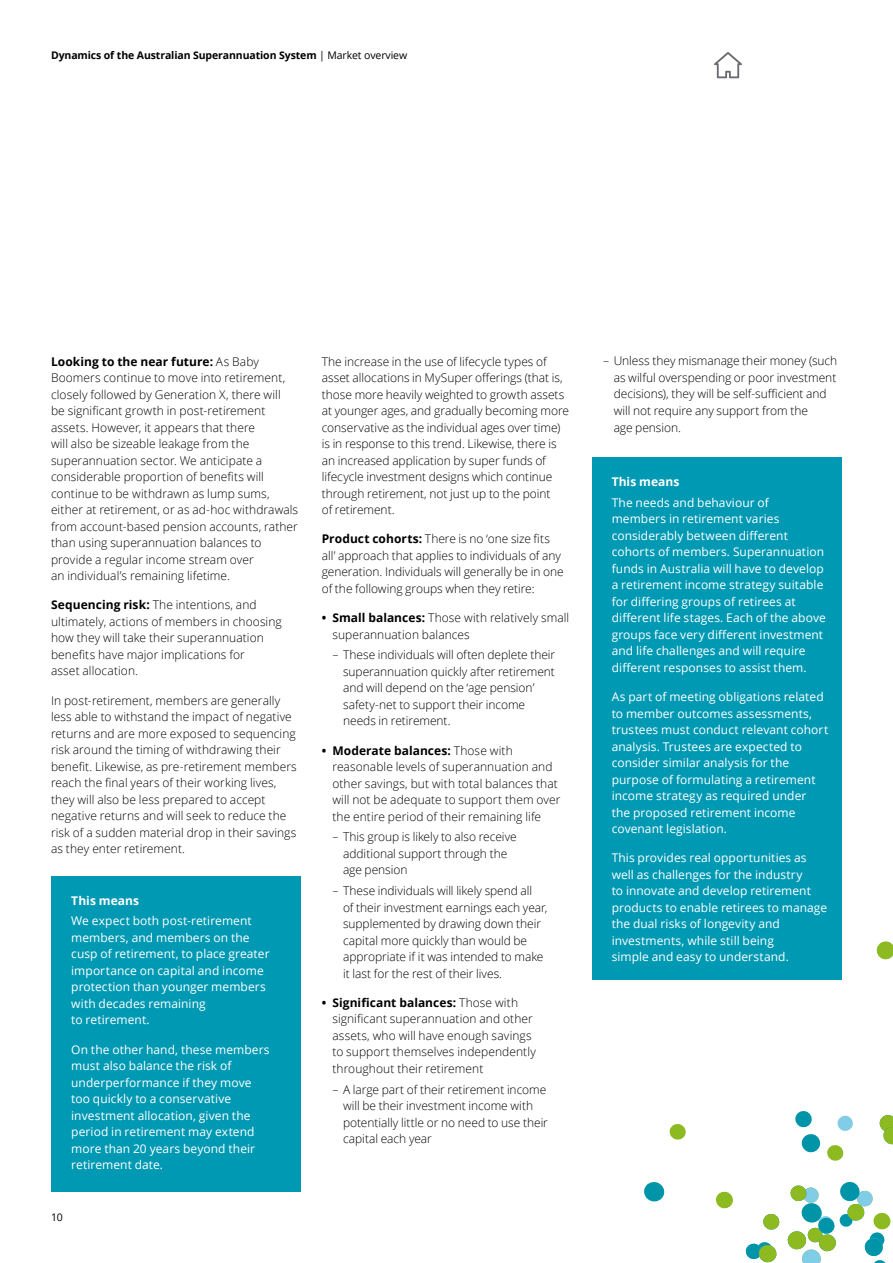
<style>
.page{position:relative;width:893px;height:1263px;background:#fff}
.page>*{position:absolute;margin:0;border:0;box-sizing:border-box;transform-origin:0 0}
.t1{font:300 12px/16.5px "Open Sans";color:#000}
.t2{font:12px/16.5px "Open Sans";letter-spacing:.005em;color:#fff}
.t3{font:700 12px "Open Sans";letter-spacing:.005em;color:#fff}
.t4{font:700 10.5px "Open Sans";letter-spacing:-.01em;color:#000}
.t5{font:10.5px "Open Sans";color:#000}
.s1{font-weight:400}
.s2{font-weight:700}
</style>
<div class="page">
<svg style="left:669px;top:1124px;width:17px;height:16px"></svg>
<svg style="left:763px;top:1213px;width:17px;height:17px"></svg>
<svg style="left:716px;top:1191px;width:17px;height:18px"></svg>
<svg style="left:876px;top:941px;width:17px;height:19px"></svg>
<svg style="left:745px;top:1242px;width:32px;height:21px"></svg>
<svg style="left:879px;top:1115px;width:14px;height:30px"></svg>
<svg style="left:644px;top:1182px;width:21px;height:20px"></svg>
<svg style="left:795px;top:1111px;width:58px;height:50px"></svg>
<svg style="left:787px;top:1182px;width:104px;height:81px"></svg>
<div style="left:51px;top:876px;width:249px;height:316px;background:#0099b3"></div>
<div style="left:593px;top:457px;width:249px;height:523px;background:#0099b3"></div>
<svg style="left:714px;top:52px;width:28px;height:26px"></svg>
<p class="t4" style="left:51px;top:48px;width:358px">Dynamics of the Australian Superannuation System <span class="s1">| Market overview</span></p>
<p class="t1" style="left:51px;top:353px;width:249px"><span class="s2">Looking to the near future:</span> As Baby Boomers continue to move into retirement, closely followed by Generation X, there will<br>be significant growth in post-retirement assets. However, it appears that there<br>will also be sizeable leakage from the superannuation sector. We anticipate a considerable proportion of benefits will continue to be withdrawn as lump sums, either at retirement, or as ad-hoc withdrawals from account-based pension accounts, rather than using superannuation balances to provide a regular income stream over<br>an individual’s remaining lifetime.</p>
<p class="t1" style="left:51px;top:596px;width:232px"><span class="s2">Sequencing risk:</span> The intentions, and ultimately, actions of members in choosing how they will take their superannuation benefits have major implications for<br>asset allocation.</p>
<p class="t1" style="left:51px;top:692px;width:247px">In post-retirement, members are generally less able to withstand the impact of negative returns and are more exposed to sequencing risk around the timing of withdrawing their benefit. Likewise, as pre-retirement members reach the final years of their working lives, they will also be less prepared to accept negative returns and will seek to reduce the risk of a sudden material drop in their savings as they enter retirement.</p>
<p class="t3" style="left:71px;top:892px;width:69px">This means</p>
<p class="t2" style="left:71px;top:912px;width:200px">We expect both post-retirement members, and members on the cusp of retirement, to place greater importance on capital and income protection than younger members with decades remaining<br>to retirement.</p>
<p class="t2" style="left:71px;top:1040px;width:200px">On the other hand, these members must also balance the risk of underperformance if they move too quickly to a conservative investment allocation, given the period in retirement may extend more than 20 years beyond their retirement date.</p>
<p class="t5" style="left:51px;top:1210px;width:13px">10</p>
<p class="t1" style="left:322px;top:353px;width:249px">The increase in the use of lifecycle types of asset allocations in MySuper offerings (that is, those more heavily weighted to growth assets at younger ages, and gradually becoming more conservative as the individual ages over time) is in response to this trend. Likewise, there is an increased application by super funds of lifecycle investment designs which continue through retirement, not just up to the point<br>of retirement.</p>
<p class="t1" style="left:322px;top:530px;width:243px"><span class="s2">Product cohorts:</span> There is no ‘one size fits all’ approach that applies to individuals of any generation. Individuals will generally be in one of the following groups when they retire:</p>
<p class="t1" style="left:332px;top:609px;width:238px;text-indent:-11px"><span class="s2">• Small balances:</span> Those with relatively small superannuation balances</p>
<p class="t1" style="left:343px;top:646px;width:214px;text-indent:-11px">– These individuals will often deplete their superannuation quickly after retirement and will depend on the ‘age pension’ safety-net to support their income needs in retirement.</p>
<p class="t1" style="left:332px;top:742px;width:230px;text-indent:-11px"><span class="s2">• Moderate balances:</span> Those with reasonable levels of superannuation and other savings, but with total balances that will not be adequate to support them over the entire period of their remaining life</p>
<p class="t1" style="left:343px;top:828px;width:175px;text-indent:-11px">– This group is likely to also receive additional support through the age pension</p>
<p class="t1" style="left:343px;top:882px;width:206px;text-indent:-11px">– These individuals will likely spend all<br>of their investment earnings each year, supplemented by drawing down their capital more quickly than would be appropriate if it was intended to make it last for the rest of their lives.</p>
<p class="t1" style="left:332px;top:994px;width:205px;text-indent:-11px"><span class="s2">• Significant balances:</span> Those with significant superannuation and other assets, who will have enough savings to support themselves independently throughout their retirement</p>
<p class="t1" style="left:343px;top:1081px;width:206px;text-indent:-11px">– A large part of their retirement income will be their investment income with potentially little or no need to use their capital each year</p>
<p class="t1" style="left:614px;top:353px;width:225px;text-indent:-11px">– Unless they mismanage their money (such as wilful overspending or poor investment decisions), they will be self-sufficient and will not require any support from the<br>age pension.</p>
<p class="t3" style="left:612px;top:473px;width:69px">This means</p>
<p class="t2" style="left:612px;top:494px;width:216px">The needs and behaviour of members in retirement varies considerably between different cohorts of members. Superannuation funds in Australia will have to develop a retirement income strategy suitable for differing groups of retirees at different life stages. Each of the above groups face very different investment and life challenges and will require different responses to assist them.</p>
<p class="t2" style="left:612px;top:688px;width:218px">As part of meeting obligations related to member outcomes assessments, trustees must conduct relevant cohort analysis. Trustees are expected to consider similar analysis for the purpose of formulating a retirement income strategy as required under<br>the proposed retirement income covenant legislation.</p>
<p class="t2" style="left:612px;top:849px;width:217px">This provides real opportunities as well as challenges for the industry<br>to innovate and develop retirement products to enable retirees to manage the dual risks of longevity and investments, while still being<br>simple and easy to understand.</p>
</div>
